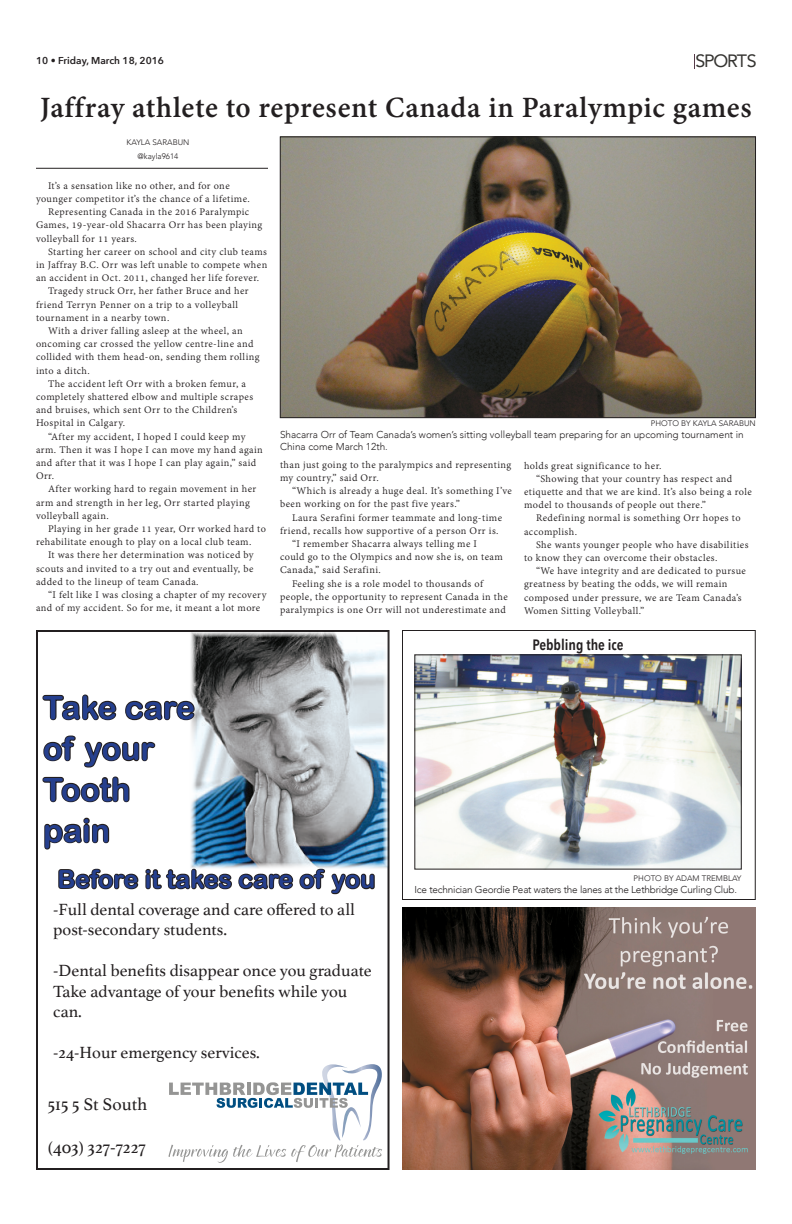
<style>
.page{position:relative;width:792px;height:1224px;background:#fff}
.page>*{position:absolute;margin:0;border:0;box-sizing:border-box;transform-origin:0 0}
.t1{font:700 32px "Adobe Devanagari";letter-spacing:.02em;color:#231f20}
.t2{font:32px/41px "Arial Rounded MT Bold";color:#253f8e}
.t3{font:25px "Arial Rounded MT Bold";color:#253f8e}
.t4{font:18px "Athelas";color:#231f20}
.t5{font:17.9px "Avenir";letter-spacing:-.06em;color:#353431}
.t6{font:17px/20.4px "Athelas";color:#231f20}
.t7{font:600 15px "Avenir Next Condensed";color:#231f20}
.t8{font:11px/13.2px "Adobe Devanagari";letter-spacing:.04em;color:#231f20}
.t9{font:300 10px/12px "Avenir";color:#231f20}
.t10{font:300 10px "Avenir";letter-spacing:-.02em;color:#231f20}
.t11{font:600 10px "Avenir Next";color:#231f20}
.t12{font:300 8px/14.4px "Avenir";color:#231f20;text-align:center}
.t13{font:7.7px "Avenir";color:#353431}
</style>
<div class="page">
<div style="left:36px;top:630px;width:354px;height:540px;border:2px solid #231f20"></div>
<img style="left:190px;top:630px;width:200px;height:240px">
<svg style="left:42px;top:694px;width:75px;height:27px"></svg>
<svg style="left:125px;top:699px;width:71px;height:23px"></svg>
<svg style="left:43px;top:735px;width:113px;height:33px"></svg>
<svg style="left:42px;top:776px;width:88px;height:27px"></svg>
<svg style="left:44px;top:817px;width:66px;height:33px"></svg>
<svg style="left:58px;top:867px;width:318px;height:28px"></svg>
<svg style="left:168px;top:1064px;width:214px;height:99px"></svg>
<img style="left:402px;top:907px;width:354px;height:263px">
<img style="left:282px;top:139px;width:472px;height:277px">
<div style="left:280px;top:137px;width:476px;height:281px;border:1px solid #231f20"></div>
<hr style="left:36px;top:168px;width:232px;height:1px;background:#231f20">
<div style="left:402px;top:630px;width:354px;height:270px;border:1px solid #231f20"></div>
<img style="left:417px;top:657px;width:323px;height:210px">
<div style="left:415px;top:655px;width:327px;height:214px;border:1px solid #231f20"></div>
<p class="t11" style="left:36px;top:52px;width:130px">10 • Friday, March 18, 2016</p>
<h3 class="t5" style="left:696px;top:46px;width:63px">SPORTS</h3>
<h1 class="t1" style="left:40px;top:89px;width:713px">Jaffray athlete to represent Canada in Paralympic games</h1>
<p class="t12" style="left:127px;top:135px;width:64px">KAYLA SARABUN @kayla9614</p>
<p class="t8" style="left:48px;top:180px;width:183px">It’s a sensation like no other, and for one</p>
<p class="t8" style="left:36px;top:193px;width:215px">younger competitor it’s the chance of a lifetime.</p>
<p class="t8" style="left:48px;top:206px;width:203px">Representing Canada in the 2016 Paralympic</p>
<p class="t8" style="left:36px;top:219px;width:228px">Games, 19-year-old Shacarra Orr has been playing</p>
<p class="t8" style="left:36px;top:233px;width:102px">volleyball for 11 years.</p>
<p class="t8" style="left:48px;top:246px;width:220px">Starting her career on school and city club teams</p>
<p class="t8" style="left:36px;top:259px;width:233px">in Jaffray B.C. Orr was left unable to compete when</p>
<p class="t8" style="left:36px;top:272px;width:225px">an accident in Oct. 2011, changed her life forever.</p>
<p class="t8" style="left:48px;top:285px;width:202px">Tragedy struck Orr, her father Bruce and her</p>
<p class="t8" style="left:36px;top:299px;width:204px">friend Terryn Penner on a trip to a volleyball</p>
<p class="t8" style="left:36px;top:312px;width:135px">tournament in a nearby town.</p>
<p class="t8" style="left:48px;top:325px;width:196px">With a driver falling asleep at the wheel, an</p>
<p class="t8" style="left:36px;top:338px;width:219px">oncoming car crossed the yellow centre-line and</p>
<p class="t8" style="left:36px;top:351px;width:225px">collided with them head-on, sending them rolling</p>
<p class="t8" style="left:36px;top:365px;width:55px">into a ditch.</p>
<p class="t8" style="left:48px;top:378px;width:200px">The accident left Orr with a broken femur, a</p>
<p class="t8" style="left:36px;top:391px;width:219px">completely shattered elbow and multiple scrapes</p>
<p class="t8" style="left:36px;top:404px;width:203px">and bruises, which sent Orr to the Children’s</p>
<p class="t8" style="left:36px;top:417px;width:91px">Hospital in Calgary.</p>
<p class="t8" style="left:48px;top:431px;width:199px">“After my accident, I hoped I could keep my</p>
<p class="t8" style="left:36px;top:444px;width:228px">arm. Then it was I hope I can move my hand again</p>
<p class="t8" style="left:36px;top:457px;width:222px">and after that it was I hope I can play again,” said</p>
<p class="t8" style="left:36px;top:470px;width:20px">Orr.</p>
<p class="t8" style="left:48px;top:483px;width:210px">After working hard to regain movement in her</p>
<p class="t8" style="left:36px;top:497px;width:215px">arm and strength in her leg, Orr started playing</p>
<p class="t8" style="left:36px;top:510px;width:74px">volleyball again.</p>
<p class="t8" style="left:48px;top:523px;width:220px">Playing in her grade 11 year, Orr worked hard to</p>
<p class="t8" style="left:36px;top:536px;width:217px">rehabilitate enough to play on a local club team.</p>
<p class="t8" style="left:48px;top:549px;width:207px">It was there her determination was noticed by</p>
<p class="t8" style="left:36px;top:563px;width:219px">scouts and invited to a try out and eventually, be</p>
<p class="t8" style="left:36px;top:576px;width:164px">added to the lineup of team Canada.</p>
<p class="t8" style="left:48px;top:589px;width:220px">“I felt like I was closing a chapter of my recovery</p>
<p class="t8" style="left:36px;top:602px;width:226px">and of my accident. So for me, it meant a lot more</p>
<p class="t13" style="left:725px;top:105px;width:12px">LIF</p>
<p class="t12" style="left:651px;top:416px;width:106px">PHOTO BY KAYLA SARABUN</p>
<p class="t9" style="left:280px;top:428px;width:465px">Shacarra Orr of Team Canada’s women’s sitting volleyball team preparing for an upcoming tournament in<br>China come March 12th.</p>
<p class="t8" style="left:280px;top:459px;width:233px">than just going to the paralympics and representing my country,” said Orr.</p>
<p class="t8" style="left:280px;top:485px;width:234px;text-indent:12px">“Which is already a huge deal. It’s something I’ve been working on for the past five years.”</p>
<p class="t8" style="left:292px;top:512px;width:212px">Laura Serafini former teammate and long-time</p>
<p class="t8" style="left:280px;top:525px;width:220px">friend, recalls how supportive of a person Orr is.</p>
<p class="t8" style="left:292px;top:538px;width:187px">“I remember Shacarra always telling me I</p>
<p class="t8" style="left:280px;top:551px;width:224px">could go to the Olympics and now she is, on team</p>
<p class="t8" style="left:280px;top:564px;width:102px">Canada,” said Serafini.</p>
<p class="t8" style="left:292px;top:578px;width:193px">Feeling she is a role model to thousands of</p>
<p class="t8" style="left:280px;top:591px;width:229px">people, the opportunity to represent Canada in the</p>
<p class="t8" style="left:280px;top:604px;width:227px">paralympics is one Orr will not underestimate and</p>
<p class="t8" style="left:524px;top:460px;width:139px">holds great significance to her.</p>
<p class="t8" style="left:536px;top:473px;width:198px">“Showing that your country has respect and</p>
<p class="t8" style="left:524px;top:486px;width:229px">etiquette and that we are kind. It’s also being a role</p>
<p class="t8" style="left:524px;top:499px;width:184px">model to thousands of people out there.”</p>
<p class="t8" style="left:536px;top:512px;width:206px">Redefining normal is something Orr hopes to</p>
<p class="t8" style="left:524px;top:526px;width:55px">accomplish.</p>
<p class="t8" style="left:536px;top:539px;width:214px">She wants younger people who have disabilities</p>
<p class="t8" style="left:524px;top:552px;width:195px">to know they can overcome their obstacles.</p>
<p class="t8" style="left:536px;top:565px;width:211px">“We have integrity and are dedicated to pursue</p>
<p class="t8" style="left:524px;top:578px;width:205px">greatness by beating the odds, we will remain</p>
<p class="t8" style="left:524px;top:592px;width:219px">composed under pressure, we are Team Canada’s</p>
<p class="t8" style="left:524px;top:605px;width:122px">Women Sitting Volleyball.”</p>
<h1 class="t2" style="left:43px;top:687px;width:153px">Take care of your<br>Tooth pain</h1>
<h2 class="t3" style="left:57px;top:864px;width:320px">Before it takes care of you</h2>
<h3 class="t6" style="left:53px;top:899px;width:303px">-Full dental coverage and care offered to all post-secondary students.</h3>
<h3 class="t6" style="left:53px;top:960px;width:320px">-Dental benefits disappear once you graduate<br>Take advantage of your benefits while you can.</h3>
<h3 class="t6" style="left:53px;top:1041px;width:208px">-24-Hour emergency services.</h3>
<h3 class="t4" style="left:48px;top:1090px;width:101px">515 5 St South</h3>
<h3 class="t4" style="left:48px;top:1133px;width:99px">(403) 327-7227</h3>
<h3 class="t7" style="left:533px;top:632px;width:93px">Pebbling the ice</h3>
<p class="t12" style="left:634px;top:871px;width:109px">PHOTO BY ADAM TREMBLAY</p>
<p class="t10" style="left:415px;top:884px;width:324px">Ice technician Geordie Peat waters the lanes at the Lethbridge Curling Club.</p>
</div>
